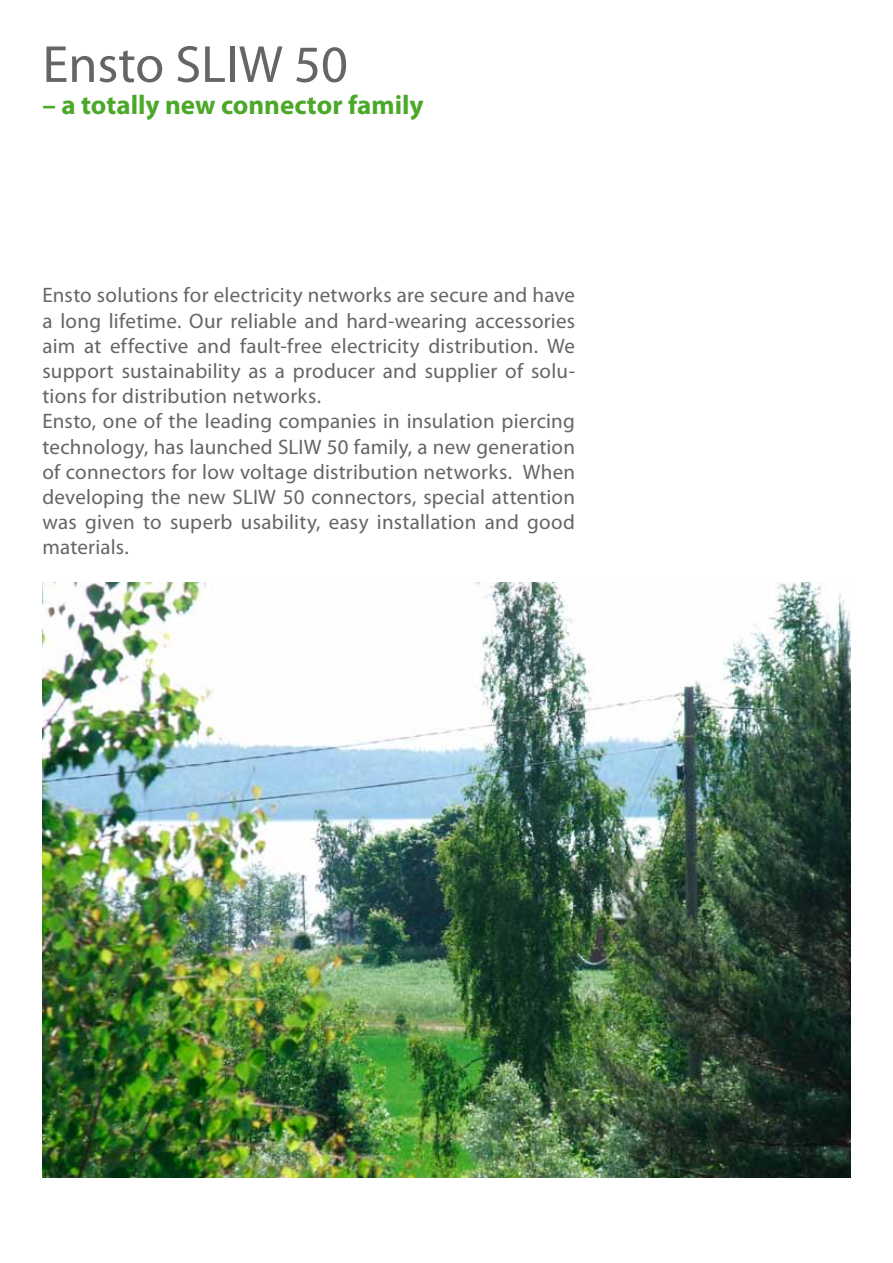
<style>
.page{position:relative;width:893px;height:1263px;background:#fff}
.page>*{position:absolute;margin:0;border:0;box-sizing:border-box;transform-origin:0 0}
.t1{font:52.5px "Myriad Pro";color:#646567}
.t2{font:700 27px "Myriad Pro";color:#4ba829}
.t3{font:21px/25.2px "Myriad Pro";letter-spacing:.01em;color:#646567}
</style>
<div class="page">
<img style="left:43px;top:583px;width:807px;height:595px">
<h1 class="t1" style="left:43px;top:36px;width:307px">Ensto SLIW 50</h1>
<p class="t2" style="left:43px;top:90px;width:383px">– a totally new connector family</p>
<p class="t3" style="left:43px;top:283px;width:534px">Ensto solutions for electricity networks are secure and have a long lifetime. Our reliable and hard-wearing accessories aim at effective and fault-free electricity distribution. We support sustainability as a producer and supplier of solu&shy;tions for distribution networks.<br>Ensto, one of the leading companies in insulation piercing technology, has launched SLIW 50 family, a new generation of connectors for low voltage distribution networks. When developing the new SLIW 50 connectors, special attention was given to superb usability, easy installation and good materials.</p>
</div>
